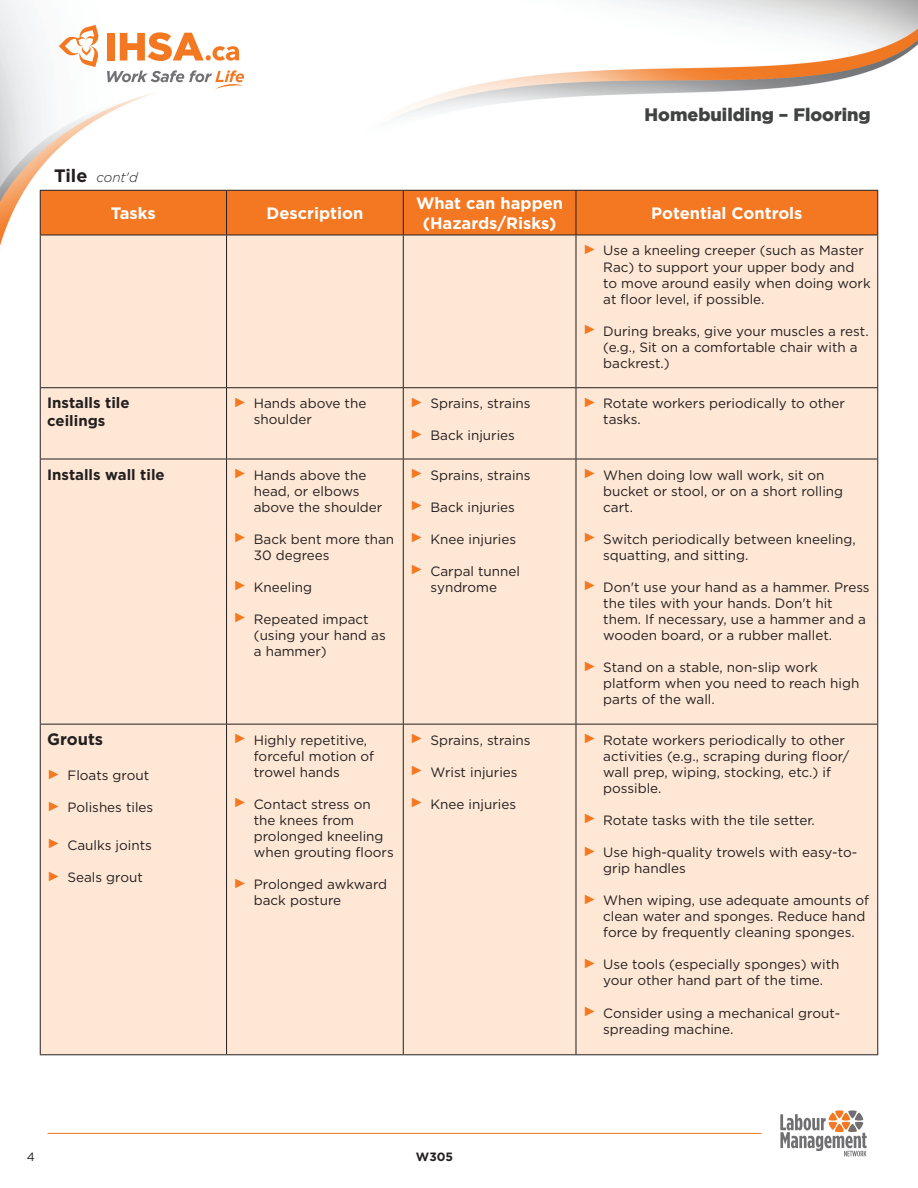
<style>
.page{position:relative;width:918px;height:1188px;background:#fff}
.page>*{position:absolute;margin:0;border:0;box-sizing:border-box;transform-origin:0 0}
.t1{font:900 18px "Gotham";color:#414343}
.t2{font:700 16.5px/19.5px "Gotham";color:#fff;text-align:center}
.t3{font:700 16.5px "Gotham";color:#231f20}
.t4{font:700 15px/18px "Gotham";color:#231f20}
.t5{font:13.5px/16px "Gotham";color:#231f20}
.t6{font:italic 300 13.5px "Gotham";color:#231f20}
.t7{font:700 12px "Gotham";color:#231f20}
.t8{font:12px "Gotham";color:#231f20}
.s1{font-weight:700;font-style:normal;font-size:18px}
.s2{font-family:"Times New Roman";color:#f47721}
</style>
<div class="page">
<img style="left:0;top:0;width:235px;height:328px">
<img style="left:396px;top:0;width:522px;height:118px">
<svg style="left:59px;top:25px;width:40px;height:42px"></svg>
<div style="left:107px;top:33px;width:8px;height:27px;background:#f47721"></div>
<svg style="left:107px;top:70px;width:137px;height:19px"></svg>
<svg style="left:120px;top:32px;width:119px;height:29px"></svg>
<hr style="left:48px;top:1133px;width:714px;height:1px;background:#f47721">
<svg style="left:780px;top:1110px;width:87px;height:46px"></svg>
<div style="left:41px;top:191px;width:836px;height:44px;background:#f47721"></div>
<div style="left:41px;top:236px;width:836px;height:818px;background:#fee7d4"></div>
<hr style="left:40px;top:190px;width:187px;height:1px;background:#231f20">
<hr style="left:40px;top:191px;width:1px;height:44px;background:#231f20">
<hr style="left:227px;top:190px;width:176px;height:1px;background:#231f20">
<hr style="left:226px;top:191px;width:1px;height:44px;background:#231f20">
<hr style="left:403px;top:190px;width:173px;height:1px;background:#231f20">
<hr style="left:403px;top:191px;width:1px;height:44px;background:#231f20">
<hr style="left:576px;top:190px;width:302px;height:1px;background:#231f20">
<hr style="left:576px;top:191px;width:1px;height:44px;background:#231f20">
<hr style="left:877px;top:191px;width:1px;height:44px;background:#231f20">
<hr style="left:40px;top:235px;width:187px;height:1px;background:#231f20">
<hr style="left:227px;top:235px;width:176px;height:1px;background:#231f20">
<hr style="left:226px;top:235px;width:1px;height:152px;background:#231f20">
<hr style="left:403px;top:235px;width:173px;height:1px;background:#231f20">
<hr style="left:403px;top:235px;width:1px;height:152px;background:#231f20">
<hr style="left:576px;top:235px;width:302px;height:1px;background:#231f20">
<hr style="left:40px;top:387px;width:187px;height:1px;background:#231f20">
<hr style="left:227px;top:387px;width:176px;height:1px;background:#231f20">
<hr style="left:226px;top:388px;width:1px;height:71px;background:#231f20">
<hr style="left:403px;top:387px;width:173px;height:1px;background:#231f20">
<hr style="left:403px;top:388px;width:1px;height:71px;background:#231f20">
<hr style="left:576px;top:387px;width:302px;height:1px;background:#231f20">
<hr style="left:40px;top:459px;width:187px;height:1px;background:#231f20">
<hr style="left:227px;top:459px;width:176px;height:1px;background:#231f20">
<hr style="left:226px;top:459px;width:1px;height:265px;background:#231f20">
<hr style="left:403px;top:459px;width:173px;height:1px;background:#231f20">
<hr style="left:403px;top:459px;width:1px;height:265px;background:#231f20">
<hr style="left:576px;top:459px;width:302px;height:1px;background:#231f20">
<hr style="left:40px;top:724px;width:187px;height:1px;background:#231f20">
<hr style="left:227px;top:724px;width:176px;height:1px;background:#231f20">
<hr style="left:226px;top:725px;width:1px;height:329px;background:#231f20">
<hr style="left:403px;top:724px;width:173px;height:1px;background:#231f20">
<hr style="left:403px;top:725px;width:1px;height:329px;background:#231f20">
<hr style="left:576px;top:724px;width:302px;height:1px;background:#231f20">
<hr style="left:40px;top:1054px;width:187px;height:1px;background:#231f20">
<hr style="left:227px;top:1054px;width:176px;height:1px;background:#231f20">
<hr style="left:403px;top:1054px;width:173px;height:1px;background:#231f20">
<hr style="left:576px;top:1054px;width:302px;height:1px;background:#231f20">
<hr style="left:40px;top:235px;width:1px;height:152px;background:#231f20">
<hr style="left:576px;top:235px;width:1px;height:152px;background:#231f20">
<hr style="left:877px;top:235px;width:1px;height:152px;background:#231f20">
<hr style="left:40px;top:388px;width:1px;height:71px;background:#231f20">
<hr style="left:576px;top:388px;width:1px;height:71px;background:#231f20">
<hr style="left:877px;top:388px;width:1px;height:71px;background:#231f20">
<hr style="left:40px;top:459px;width:1px;height:265px;background:#231f20">
<hr style="left:576px;top:459px;width:1px;height:265px;background:#231f20">
<hr style="left:877px;top:459px;width:1px;height:265px;background:#231f20">
<hr style="left:40px;top:725px;width:1px;height:329px;background:#231f20">
<hr style="left:576px;top:725px;width:1px;height:329px;background:#231f20">
<hr style="left:877px;top:725px;width:1px;height:329px;background:#231f20">
<p class="t6" style="left:54px;top:168px;width:85px"><span class="s1">Tile</span> cont'd</p>
<h1 class="t1" style="left:645px;top:105px;width:228px">Homebuilding – Flooring</h1>
<p class="t2" style="left:111px;top:204px;width:47px">Tasks</p>
<p class="t2" style="left:267px;top:204px;width:98px">Description</p>
<p class="t2" style="left:416px;top:194px;width:149px">What can happen (Hazards/Risks)</p>
<p class="t2" style="left:651px;top:204px;width:153px">Potential Controls</p>
<p class="t5" style="left:603px;top:242px;width:269px;text-indent:-20px"><span class="s2">►</span> Use a kneeling creeper (such as Master Rac) to support your upper body and to move around easily when doing work at floor level, if possible.</p>
<p class="t5" style="left:603px;top:323px;width:267px;text-indent:-20px"><span class="s2">►</span> During breaks, give your muscles a rest. (e.g., Sit on a comfortable chair with a backrest.)</p>
<p class="t4" style="left:47px;top:394px;width:84px">Installs tile ceilings</p>
<p class="t5" style="left:254px;top:395px;width:114px;text-indent:-20px"><span class="s2">►</span> Hands above the shoulder</p>
<p class="t5" style="left:410px;top:395px;width:122px"><span class="s2">►</span> Sprains, strains</p>
<p class="t5" style="left:410px;top:427px;width:106px"><span class="s2">►</span> Back injuries</p>
<p class="t5" style="left:603px;top:395px;width:243px;text-indent:-20px"><span class="s2">►</span> Rotate workers periodically to other tasks.</p>
<p class="t4" style="left:47px;top:465px;width:119px">Installs wall tile</p>
<p class="t5" style="left:254px;top:466px;width:130px;text-indent:-20px"><span class="s2">►</span> Hands above the head, or elbows above the shoulder</p>
<p class="t5" style="left:254px;top:531px;width:142px;text-indent:-20px"><span class="s2">►</span> Back bent more than<br>30 degrees</p>
<p class="t5" style="left:234px;top:579px;width:80px"><span class="s2">►</span> Kneeling</p>
<p class="t5" style="left:254px;top:611px;width:133px;text-indent:-20px"><span class="s2">►</span> Repeated impact (using your hand as a hammer)</p>
<p class="t5" style="left:410px;top:466px;width:122px"><span class="s2">►</span> Sprains, strains</p>
<p class="t5" style="left:410px;top:499px;width:106px"><span class="s2">►</span> Back injuries</p>
<p class="t5" style="left:410px;top:531px;width:107px"><span class="s2">►</span> Knee injuries</p>
<p class="t5" style="left:410px;top:563px;width:111px;text-align:center"><span class="s2">►</span> Carpal tunnel syndrome</p>
<p class="t5" style="left:603px;top:466px;width:242px;text-indent:-20px"><span class="s2">►</span> When doing low wall work, sit on bucket or stool, or on a short rolling cart.</p>
<p class="t5" style="left:603px;top:531px;width:254px;text-indent:-20px"><span class="s2">►</span> Switch periodically between kneeling, squatting, and sitting.</p>
<p class="t5" style="left:603px;top:579px;width:268px;text-indent:-20px"><span class="s2">►</span> Don't use your hand as a hammer. Press the tiles with your hands. Don't hit them. If necessary, use a hammer and a wooden board, or a rubber mallet.</p>
<p class="t5" style="left:603px;top:659px;width:258px;text-indent:-20px"><span class="s2">►</span> Stand on a stable, non-slip work platform when you need to reach high parts of the wall.</p>
<p class="t3" style="left:47px;top:728px;width:57px">Grouts</p>
<p class="t5" style="left:47px;top:767px;width:103px"><span class="s2">►</span> Floats grout</p>
<p class="t5" style="left:47px;top:799px;width:108px"><span class="s2">►</span> Polishes tiles</p>
<p class="t5" style="left:47px;top:837px;width:106px"><span class="s2">►</span> Caulks joints</p>
<p class="t5" style="left:47px;top:869px;width:97px"><span class="s2">►</span> Seals grout</p>
<p class="t5" style="left:254px;top:732px;width:122px;text-indent:-20px"><span class="s2">►</span> Highly repetitive, forceful motion of trowel hands</p>
<p class="t5" style="left:254px;top:796px;width:141px;text-indent:-20px"><span class="s2">►</span> Contact stress on the knees from prolonged kneeling when grouting floors</p>
<p class="t5" style="left:254px;top:876px;width:135px;text-indent:-20px"><span class="s2">►</span> Prolonged awkward back posture</p>
<p class="t5" style="left:410px;top:732px;width:122px"><span class="s2">►</span> Sprains, strains</p>
<p class="t5" style="left:410px;top:764px;width:109px"><span class="s2">►</span> Wrist injuries</p>
<p class="t5" style="left:410px;top:796px;width:107px"><span class="s2">►</span> Knee injuries</p>
<p class="t5" style="left:603px;top:732px;width:248px;text-indent:-20px"><span class="s2">►</span> Rotate workers periodically to other activities (e.g., scraping during floor/ wall prep, wiping, stocking, etc.) if possible.</p>
<p class="t5" style="left:583px;top:812px;width:233px"><span class="s2">►</span> Rotate tasks with the tile setter.</p>
<p class="t5" style="left:603px;top:844px;width:256px;text-indent:-20px"><span class="s2">►</span> Use high-quality trowels with easy-to&shy;grip handles</p>
<p class="t5" style="left:603px;top:892px;width:267px;text-indent:-20px"><span class="s2">►</span> When wiping, use adequate amounts of clean water and sponges. Reduce hand force by frequently cleaning sponges.</p>
<p class="t5" style="left:583px;top:956px;width:258px;text-align:center"><span class="s2">►</span> Use tools (especially sponges) with your other hand part of the time.</p>
<p class="t5" style="left:603px;top:1004px;width:239px;text-indent:-20px"><span class="s2">►</span> Consider using a mechanical grout&shy;spreading machine.</p>
<p class="t8" style="left:27px;top:1149px;width:10px">4</p>
<p class="t7" style="left:416px;top:1149px;width:39px">W305</p>
</div>
